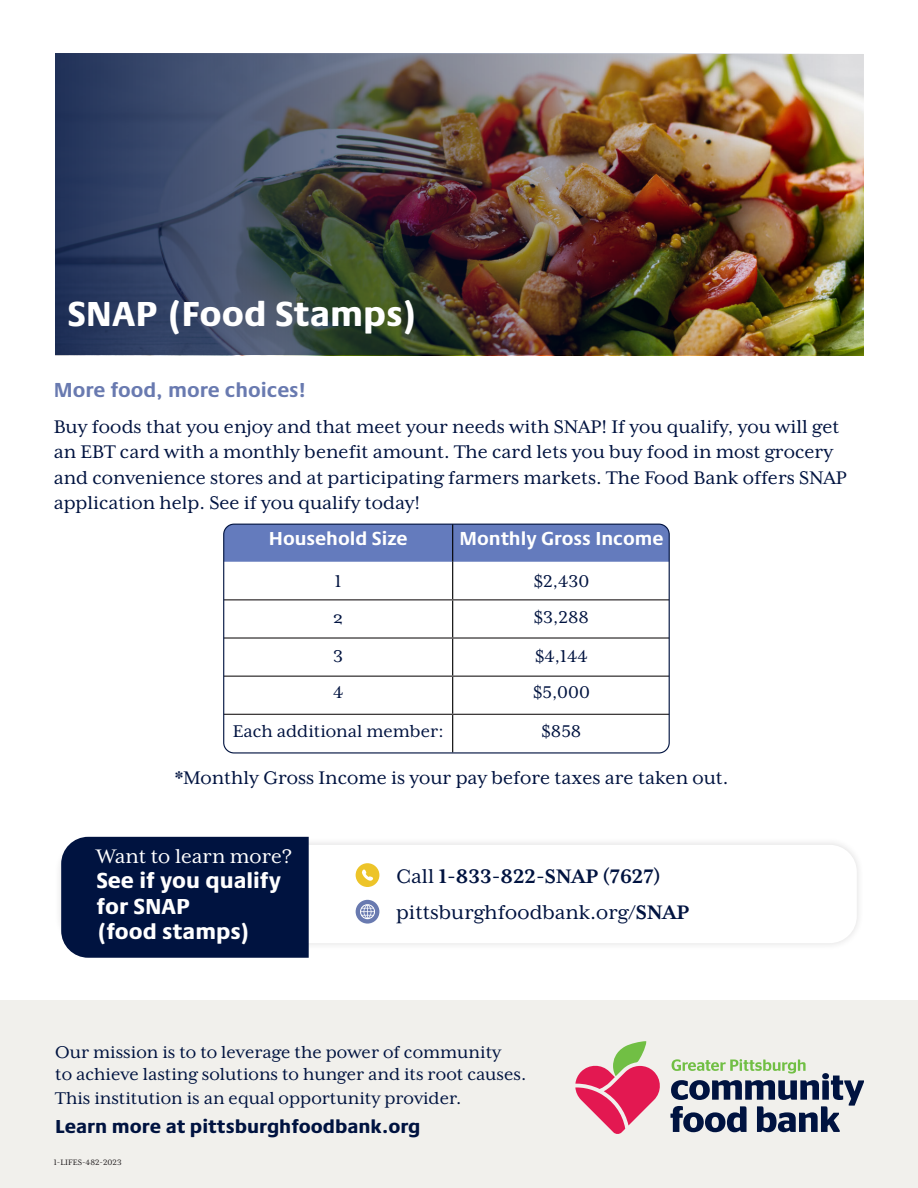
<style>
.page{position:relative;width:918px;height:1188px;background:#fff}
.page>*{position:absolute;margin:0;border:0;box-sizing:border-box;transform-origin:0 0}
.t1{font:800 36px "Praxis Next";color:#fff}
.Subtitle{font:800 22.5px/25.5px "Praxis Next";color:#fff}
.Body{font:22.5px "Mrs Eaves XL Serif OT";color:#001340}
.Body-2{font:700 22.5px "Mrs Eaves XL Serif OT";color:#001340}
.Body-3{font:22.5px "Mrs Eaves XL Serif OT";color:#fff}
.Subtitle-2{font:21px/25.2px "Mrs Eaves XL Serif OT";color:#001340}
.Body-4{font:21px "Mrs Eaves XL Serif OT";color:#001340}
.Subtitle-3{font:700 21px "Praxis Next";color:#697ab0}
.t2{font:19.5px/23.4px "Mrs Eaves XL Serif OT";color:#001340}
.t3{font:800 19.5px "Praxis Next";color:#001340}
.t4{font:700 19.5px "Praxis Next";color:#fff}
.t5{font:9px "Mrs Eaves XL Serif OT";color:#231f20}
.s1{font-weight:400}
.s2{font-weight:700}
</style>
<div class="page">
<img style="left:55px;top:53px;width:808px;height:302px">
<div style="left:53px;top:837px;width:811px;height:114px;background:#f8f8f8"></div>
<div style="left:61px;top:845px;width:796px;height:98px;background:#fff;border-radius:27px"></div>
<div style="left:61px;top:837px;width:248px;height:121px;background:#001340"></div>
<div style="left:356px;top:863px;width:23px;height:24px;background:#edc429;border-radius:50%"></div>
<svg style="left:362px;top:869px;width:11px;height:12px"></svg>
<div style="left:356px;top:900px;width:23px;height:24px;background:#697ab0;border-radius:50%"></div>
<svg style="left:360px;top:904px;width:15px;height:15px"></svg>
<div style="left:0;top:1000px;width:918px;height:188px;background:#f1f0ec"></div>
<div style="left:224px;top:524px;width:445px;height:38px;background:#647bbd"></div>
<hr style="left:452px;top:524px;width:1px;height:38px;background:#000">
<hr style="left:452px;top:562px;width:1px;height:37px;background:#000">
<hr style="left:452px;top:600px;width:1px;height:37px;background:#000">
<hr style="left:452px;top:639px;width:1px;height:37px;background:#000">
<hr style="left:452px;top:677px;width:1px;height:37px;background:#000">
<hr style="left:452px;top:715px;width:1px;height:37px;background:#000">
<hr style="left:224px;top:599px;width:229px;height:1px;background:#231f20">
<hr style="left:453px;top:599px;width:216px;height:1px;background:#231f20">
<hr style="left:224px;top:637px;width:229px;height:2px;background:#231f20">
<hr style="left:453px;top:637px;width:216px;height:2px;background:#231f20">
<hr style="left:224px;top:676px;width:229px;height:1px;background:#231f20">
<hr style="left:453px;top:676px;width:216px;height:1px;background:#231f20">
<hr style="left:224px;top:714px;width:229px;height:1px;background:#231f20">
<hr style="left:453px;top:714px;width:216px;height:1px;background:#231f20">
<div style="left:223px;top:524px;width:447px;height:230px;border:1px solid #001340;border-radius:10px"></div>
<svg style="left:670px;top:1059px;width:194px;height:73px"></svg>
<svg style="left:575px;top:1041px;width:85px;height:93px"></svg>
<p class="t1" style="left:68px;top:284px;width:352px">SNAP (Food Stamps)</p>
<p class="Subtitle-3" style="left:54px;top:373px;width:254px">More food, more choices!</p>
<p class="Subtitle-2" style="left:54px;top:414px;width:795px">Buy foods that you enjoy and that meet your needs with SNAP! If you qualify, you will get an EBT card with a monthly benefit amount. The card lets you buy food in most grocery and convenience stores and at participating farmers markets. The Food Bank offers SNAP application help. See if you qualify today!</p>
<p class="t4" style="left:269px;top:523px;width:140px">Household Size</p>
<p class="t4" style="left:460px;top:523px;width:206px">Monthly Gross Income</p>
<p class="t2" style="left:335px;top:570px;width:8px">1</p>
<p class="t2" style="left:534px;top:570px;width:57px">$2,430</p>
<p class="t2" style="left:333px;top:606px;width:11px">2</p>
<p class="t2" style="left:534px;top:606px;width:57px">$3,288</p>
<p class="t2" style="left:333px;top:644px;width:11px">3</p>
<p class="t2" style="left:535px;top:644px;width:54px">$4,144</p>
<p class="t2" style="left:333px;top:680px;width:12px">4</p>
<p class="t2" style="left:533px;top:680px;width:58px">$5,000</p>
<p class="t2" style="left:233px;top:719px;width:212px">Each additional member:</p>
<p class="t2" style="left:542px;top:719px;width:41px">$858</p>
<p class="Body-4" style="left:175px;top:766px;width:555px">*Monthly Gross Income is your pay before taxes are taken out.</p>
<p class="Body-3" style="left:96px;top:844px;width:198px">Want to learn more?</p>
<p class="Subtitle" style="left:96px;top:866px;width:186px">See if you qualify for SNAP</p>
<p class="Subtitle" style="left:96px;top:917px;width:156px">(food stamps)</p>
<p class="Body-2" style="left:396px;top:864px;width:266px"><span class="s1">Call</span> 1-833-822-SNAP (7627)</p>
<p class="Body" style="left:396px;top:900px;width:294px">pittsburghfoodbank.org/<span class="s2">SNAP</span></p>
<p class="t2" style="left:55px;top:1041px;width:447px">Our mission is to to leverage the power of community</p>
<p class="t2" style="left:55px;top:1063px;width:473px">to achieve lasting solutions to hunger and its root causes.<br>This institution is an equal opportunity provider.</p>
<p class="t3" style="left:55px;top:1110px;width:367px">Learn more at pittsburghfoodbank.org</p>
<p class="t5" style="left:54px;top:1157px;width:70px">1-LIFES-482-2023</p>
</div>
